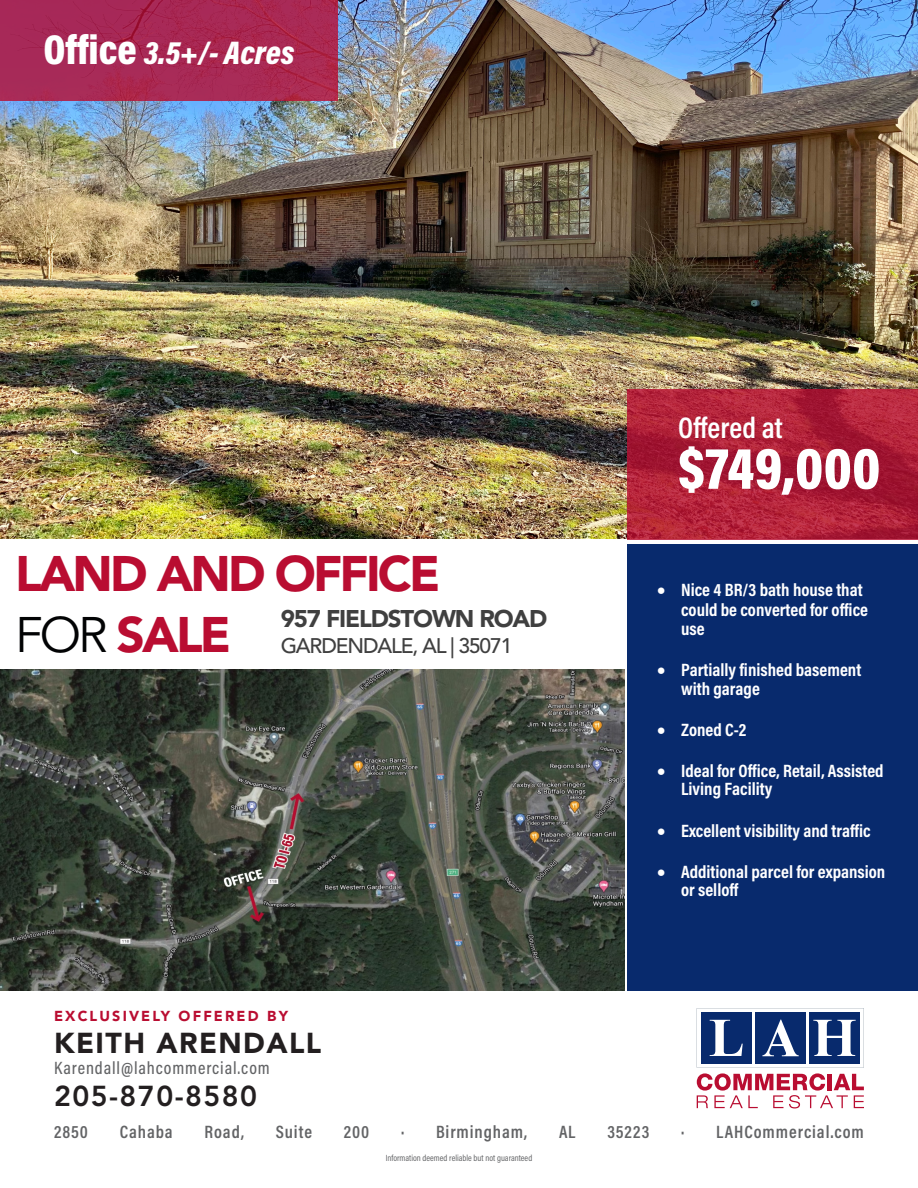
<style>
.page{position:relative;width:918px;height:1188px;background:#fff}
.page>*{position:absolute;margin:0;border:0;box-sizing:border-box;transform-origin:0 0}
.t1{font:900 60px "Acumin Pro Cond";color:#fff}
.t2{font:900 49.5px/61.1px "Avenir LT Std";letter-spacing:-.055em;color:#b90d31}
.t3{font:italic 900 33px "Acumin Pro Cond";color:#fff}
.t4{font:600 30px "Acumin Pro Cond";color:#fff}
.t5{font:900 28.65px "Avenir LT Std";letter-spacing:.05em;color:#231f20}
.t6{font:800 28.65px "Avenir LT Std";letter-spacing:.05em;color:#231f20}
.t7{font:900 24px "Avenir LT Std";letter-spacing:-.045em;color:#404040}
.t8{font:500 21px "Avenir LT Std";letter-spacing:-.055em;color:#404040}
.t9{font:700 18px/18.5px "Acumin Pro Cond";color:#fff}
.t10{font:600 18px "Acumin Pro Cond";letter-spacing:.05em;color:#636466}
.t11{font:500 17.85px "Acumin Pro Cond";letter-spacing:.05em;color:#636466}
.t12{font:900 14.4px "Avenir LT Std";letter-spacing:.15em;color:#b90d31}
.t13{font:9px "Acumin Pro Cond";color:#636466}
.s1{font-style:normal;font-size:42px}
.s2{font-weight:400;color:#020304}
</style>
<div class="page">
<img style="left:1px;top:0;width:917px;height:538px">
<svg style="left:627px;top:390px;width:291px;height:150px;background:#ad1f38"></svg>
<svg style="left:0;top:0;width:338px;height:100px;background:#a72753"></svg>
<div style="left:627px;top:544px;width:291px;height:447px;background:#082a6d"></div>
<svg style="left:697px;top:1008px;width:167px;height:100px"></svg>
<img style="left:0;top:670px;width:624px;height:321px">
<p class="t3" style="left:43px;top:31px;width:253px"><span class="s1">Office</span> 3.5+/- Acres</p>
<p class="t2" style="left:15px;top:543px;width:427px">LAND AND OFFICE<br><span class="s2">FOR</span> SALE</p>
<h3 class="t7" style="left:281px;top:604px;width:268px">957 FIELDSTOWN ROAD</h3>
<p class="t8" style="left:281px;top:634px;width:233px">GARDENDALE, AL | 35071</p>
<p class="t4" style="left:678px;top:408px;width:106px">Offered at</p>
<p class="t1" style="left:678px;top:429px;width:204px">$749,000</p>
<p class="t9" style="left:681px;top:580px;width:188px;line-height:19.5px;text-indent:-24px">• Nice 4 BR/3 bath house that could be converted for office use</p>
<p class="t9" style="left:681px;top:660px;width:182px;text-indent:-24px">• Partially finished basement with garage</p>
<p class="t9" style="left:657px;top:720px;width:91px">• Zoned C-2</p>
<p class="t9" style="left:681px;top:761px;width:204px;text-indent:-24px">• Ideal for Office, Retail, Assisted<br>Living Facility</p>
<p class="t9" style="left:657px;top:821px;width:215px">• Excellent visibility and traffic</p>
<p class="t9" style="left:681px;top:862px;width:206px;text-indent:-24px">• Additional parcel for expansion or selloff</p>
<p class="t12" style="left:54px;top:1008px;width:235px">EXCLUSIVELY OFFERED BY</p>
<p class="t5" style="left:54px;top:1025px;width:269px">KEITH ARENDALL</p>
<p class="t11" style="left:54px;top:1057px;width:217px">Karendall@lahcommercial.com</p>
<p class="t6" style="left:54px;top:1079px;width:205px">205-870-8580</p>
<p class="t10" style="left:54px;top:1120px;width:36px">2850</p>
<p class="t10" style="left:120px;top:1120px;width:54px">Cahaba</p>
<p class="t10" style="left:205px;top:1120px;width:41px">Road,</p>
<p class="t10" style="left:276px;top:1120px;width:38px">Suite</p>
<p class="t10" style="left:344px;top:1120px;width:27px">200</p>
<p class="t10" style="left:401px;top:1120px;width:128px">· Birmingham,</p>
<p class="t10" style="left:559px;top:1120px;width:18px">AL</p>
<p class="t10" style="left:607px;top:1120px;width:44px">35223</p>
<p class="t10" style="left:681px;top:1120px;width:184px">· LAHCommercial.com</p>
<p class="t13" style="left:386px;top:1152px;width:148px">Information deemed reliable but not guaranteed</p>
</div>
